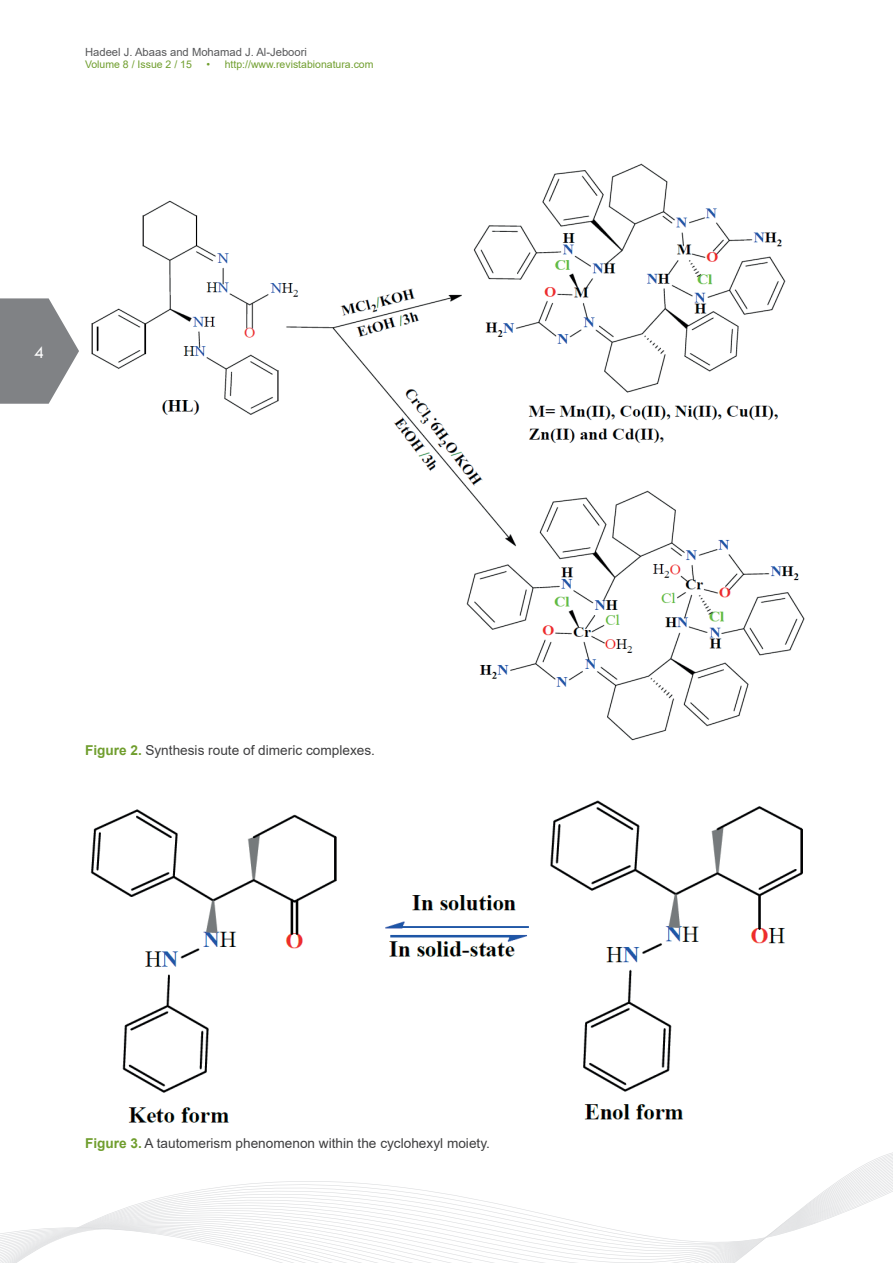
<style>
.page{position:relative;width:893px;height:1263px;background:#fff}
.page>*{position:absolute;margin:0;border:0;box-sizing:border-box;transform-origin:0 0}
.t1{font:18px "Tw Cen";color:#fff}
.t2{font:13.65px "Arial";color:#3e3e3f}
.t3{font:11.25px "Arial";color:#57585a}
.t4{font:10.5px "Arial";color:#709e2e}
.s1{font-weight:700;color:#709e2e}
</style>
<div class="page">
<svg style="left:0;top:298px;width:79px;height:106px"></svg>
<svg style="left:0;top:1152px;width:893px;height:111px"></svg>
<img style="left:91px;top:163px;width:714px;height:578px">
<img style="left:90px;top:800px;width:713px;height:323px">
<p class="t3" style="left:85px;top:44px;width:223px">Hadeel J. Abaas and Mohamad J. Al-Jeboori</p>
<p class="t4" style="left:85px;top:57px;width:108px">Volume 8 / Issue 2 / 15</p>
<p class="t4" style="left:206px;top:57px;width:169px">• http://www.revistabionatura.com</p>
<h1 class="t1" style="left:34px;top:341px;width:11px">4</h1>
<p class="t2" style="left:85px;top:740px;width:291px"><span class="s1">Figure 2.</span> Synthesis route of dimeric complexes.</p>
<p class="t2" style="left:85px;top:1134px;width:406px"><span class="s1">Figure 3.</span> A tautomerism phenomenon within the cyclohexyl moiety.</p>
</div>
